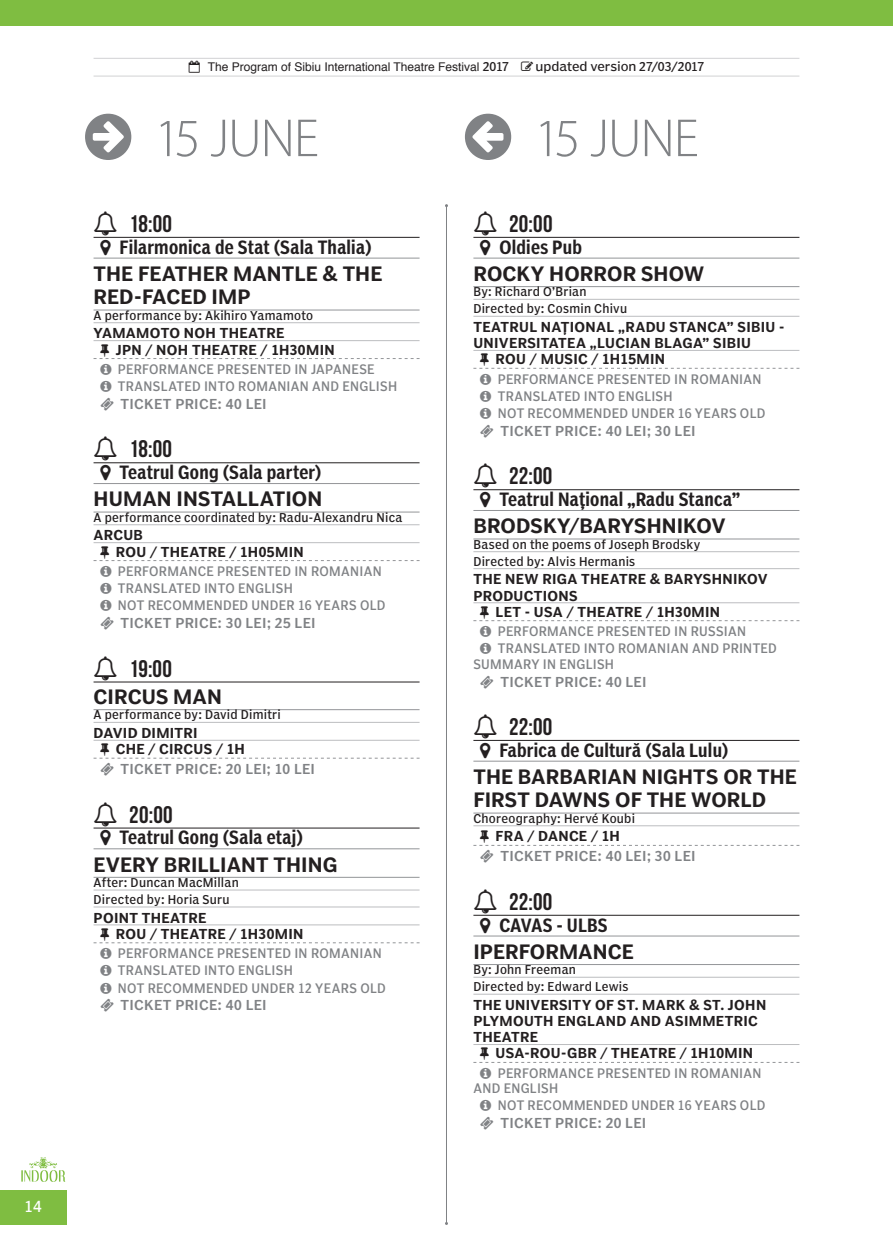
<style>
.page{position:relative;width:893px;height:1259px;background:#fff}
.page>*{position:absolute;margin:0;border:0;box-sizing:border-box;transform-origin:0 0}
.t1{font:300 54px "Myriad Pro";letter-spacing:-.02em;color:#808285}
.t2{font:24px "Bebas Neue";letter-spacing:.01em;color:#231f20}
.t3{font:19.5px/23.4px "Poynter Agate Regular Three";letter-spacing:.005em;color:#231f20}
.t4{font:18px "Poynter Agate Comp Three";letter-spacing:.015em;color:#231f20}
.t5{font:15px "Poynter Agate Regular One";color:#fff}
.t6{font:13.5px/16.2px "Poynter Agate Regular Three";letter-spacing:.025em;color:#231f20}
.t7{font:13.5px "Poynter Agate Regular Two";letter-spacing:.025em;color:#808285}
.t8{font:12.9px/17.1px "Poynter Agate Cond One";letter-spacing:.025em;color:#808285}
.t9{font:12px/17.1px "Poynter Agate Cond One";letter-spacing:.025em;color:#231f20}
.t10{font:12px "Helvetica";color:#231f20}
.t11{font:12px "Poynter Agate Regular One";color:#231f20}
.s1{font-family:"Poynter Agate Regular One"}
</style>
<div class="page">
<hr style="left:446px;top:206px;width:1px;height:1017px;background:#808285">
<hr style="left:94px;top:58px;width:705px;height:1px;background:#d1d2d4">
<hr style="left:94px;top:76px;width:705px;height:1px;background:#d1d2d4">
<div style="left:0;top:1191px;width:66px;height:34px;background:#7fbd41"></div>
<div style="left:0;top:0;width:893px;height:26px;background:#7fbd41"></div>
<svg style="left:21px;top:1157px;width:44px;height:24px"></svg>
<hr style="left:473px;top:237px;width:326px;height:1px;background:#231f20">
<hr style="left:473px;top:258px;width:326px;height:1px;background:#939598">
<hr style="left:473px;top:286px;width:326px;height:1px;background:#939598">
<hr style="left:473px;top:299px;width:326px;height:1px;background:#bcbdc0">
<hr style="left:473px;top:316px;width:326px;height:1px;background:#bcbdc0">
<hr style="left:473px;top:350px;width:326px;height:1px;background:#bcbdc0">
<hr style="left:473px;top:489px;width:326px;height:1px;background:#231f20">
<hr style="left:473px;top:510px;width:326px;height:1px;background:#939598">
<hr style="left:473px;top:538px;width:326px;height:1px;background:#939598">
<hr style="left:473px;top:551px;width:326px;height:1px;background:#bcbdc0">
<hr style="left:473px;top:568px;width:326px;height:1px;background:#bcbdc0">
<hr style="left:473px;top:602px;width:326px;height:1px;background:#bcbdc0">
<hr style="left:473px;top:740px;width:326px;height:1px;background:#231f20">
<hr style="left:473px;top:760px;width:326px;height:1px;background:#939598">
<hr style="left:473px;top:812px;width:326px;height:1px;background:#939598">
<hr style="left:473px;top:825px;width:326px;height:1px;background:#bcbdc0">
<hr style="left:473px;top:914px;width:326px;height:1px;background:#231f20">
<hr style="left:473px;top:935px;width:326px;height:1px;background:#939598">
<hr style="left:473px;top:964px;width:326px;height:1px;background:#939598">
<hr style="left:473px;top:976px;width:326px;height:1px;background:#bcbdc0">
<hr style="left:473px;top:993px;width:326px;height:1px;background:#bcbdc0">
<hr style="left:473px;top:1044px;width:326px;height:1px;background:#bcbdc0">
<hr style="left:94px;top:237px;width:326px;height:1px;background:#231f20">
<hr style="left:94px;top:258px;width:326px;height:1px;background:#939598">
<hr style="left:94px;top:309px;width:326px;height:1px;background:#939598">
<hr style="left:94px;top:322px;width:326px;height:1px;background:#bcbdc0">
<hr style="left:94px;top:340px;width:326px;height:1px;background:#bcbdc0">
<hr style="left:94px;top:462px;width:326px;height:1px;background:#231f20">
<hr style="left:94px;top:483px;width:326px;height:1px;background:#939598">
<hr style="left:94px;top:511px;width:326px;height:1px;background:#939598">
<hr style="left:94px;top:524px;width:326px;height:1px;background:#bcbdc0">
<hr style="left:94px;top:542px;width:326px;height:1px;background:#bcbdc0">
<hr style="left:94px;top:681px;width:326px;height:1px;background:#231f20">
<hr style="left:94px;top:709px;width:326px;height:1px;background:#939598">
<hr style="left:94px;top:722px;width:326px;height:1px;background:#bcbdc0">
<hr style="left:94px;top:740px;width:326px;height:1px;background:#bcbdc0">
<hr style="left:94px;top:827px;width:326px;height:1px;background:#231f20">
<hr style="left:94px;top:848px;width:326px;height:1px;background:#939598">
<hr style="left:94px;top:877px;width:326px;height:1px;background:#939598">
<hr style="left:94px;top:889px;width:326px;height:1px;background:#bcbdc0">
<hr style="left:94px;top:906px;width:326px;height:1px;background:#bcbdc0">
<hr style="left:94px;top:924px;width:326px;height:1px;background:#bcbdc0">
<svg style="left:474px;top:236px;width:23px;height:2px"></svg>
<svg style="left:473px;top:367px;width:326px;height:2px"></svg>
<svg style="left:474px;top:489px;width:23px;height:2px"></svg>
<svg style="left:473px;top:620px;width:326px;height:2px"></svg>
<svg style="left:474px;top:739px;width:23px;height:2px"></svg>
<svg style="left:473px;top:844px;width:326px;height:2px"></svg>
<svg style="left:474px;top:914px;width:23px;height:2px"></svg>
<svg style="left:473px;top:1062px;width:326px;height:1px"></svg>
<svg style="left:94px;top:236px;width:23px;height:2px"></svg>
<svg style="left:94px;top:358px;width:326px;height:1px"></svg>
<svg style="left:94px;top:462px;width:23px;height:2px"></svg>
<svg style="left:94px;top:560px;width:326px;height:1px"></svg>
<svg style="left:94px;top:757px;width:326px;height:2px"></svg>
<svg style="left:94px;top:827px;width:23px;height:2px"></svg>
<svg style="left:94px;top:942px;width:326px;height:2px"></svg>
<p class="t5" style="left:25px;top:1197px;width:19px">14</p>
<p class="t10" style="left:189px;top:58px;width:322px">✓ The Program of Sibiu International Theatre Festival <span class="s1">2017</span></p>
<p class="t11" style="left:535px;top:60px;width:170px">updated version 27/03/2017</p>
<h1 class="t1" style="left:154px;top:108px;width:166px">15 JUNE</h1>
<h1 class="t1" style="left:465px;top:108px;width:236px">◻ 15 JUNE</h1>
<h2 class="t2" style="left:129px;top:210px;width:44px">18:00</h2>
<h3 class="t4" style="left:119px;top:236px;width:254px">Filarmonica de Stat (Sala Thalia)</h3>
<h3 class="t3" style="left:94px;top:262px;width:290px">THE FEATHER MANTLE &amp; THE<br>RED-FACED IMP</h3>
<p class="t9" style="left:94px;top:306px;width:221px">A performance by: Akihiro Yamamoto</p>
<p class="t6" style="left:116px;top:325px;width:220px;text-indent:-22px">YAMAMOTO NOH THEATRE<br>JPN / NOH THEATRE / 1H30MIN</p>
<p class="t8" style="left:118px;top:360px;width:281px">PERFORMANCE PRESENTED IN JAPANESE<br>TRANSLATED INTO ROMANIAN AND ENGLISH</p>
<p class="t7" style="left:121px;top:396px;width:148px">TICKET PRICE: 40 LEI</p>
<h2 class="t2" style="left:129px;top:436px;width:44px">18:00</h2>
<h3 class="t4" style="left:119px;top:461px;width:204px">Teatrul Gong (Sala parter)</h3>
<h3 class="t3" style="left:94px;top:487px;width:230px">HUMAN INSTALLATION</h3>
<p class="t9" style="left:94px;top:508px;width:310px">A performance coordinated by: Radu-Alexandru Nica</p>
<p class="t6" style="left:116px;top:527px;width:189px;text-indent:-22px">ARCUB<br>ROU / THEATRE / 1H05MIN</p>
<p class="t8" style="left:118px;top:562px;width:269px">PERFORMANCE PRESENTED IN ROMANIAN<br>TRANSLATED INTO ENGLISH<br>NOT RECOMMENDED UNDER 16 YEARS OLD</p>
<p class="t7" style="left:121px;top:615px;width:197px">TICKET PRICE: 30 LEI; 25 LEI</p>
<h2 class="t2" style="left:129px;top:655px;width:44px">19:00</h2>
<h3 class="t3" style="left:94px;top:685px;width:130px">CIRCUS MAN</h3>
<p class="t9" style="left:94px;top:706px;width:189px">A performance by: David Dimitri</p>
<p class="t6" style="left:116px;top:725px;width:131px;text-indent:-22px">DAVID DIMITRI<br>CHE / CIRCUS / 1H</p>
<p class="t7" style="left:121px;top:761px;width:196px">TICKET PRICE: 20 LEI; 10 LEI</p>
<h2 class="t2" style="left:129px;top:801px;width:45px">20:00</h2>
<h3 class="t4" style="left:119px;top:826px;width:185px">Teatrul Gong (Sala etaj)</h3>
<h3 class="t3" style="left:94px;top:852px;width:245px">EVERY BRILLIANT THING</h3>
<p class="t9" style="left:94px;top:873px;width:147px">After: Duncan MacMillan<br>Directed by: Horia Suru</p>
<p class="t6" style="left:116px;top:909px;width:189px;text-indent:-22px">POINT THEATRE<br>ROU / THEATRE / 1H30MIN</p>
<p class="t8" style="left:118px;top:944px;width:270px">PERFORMANCE PRESENTED IN ROMANIAN<br>TRANSLATED INTO ENGLISH<br>NOT RECOMMENDED UNDER 12 YEARS OLD</p>
<p class="t7" style="left:121px;top:997px;width:148px">TICKET PRICE: 40 LEI</p>
<h2 class="t2" style="left:509px;top:210px;width:45px">20:00</h2>
<h3 class="t4" style="left:499px;top:236px;width:84px">Oldies Pub</h3>
<h3 class="t3" style="left:473px;top:262px;width:232px">ROCKY HORROR SHOW</h3>
<p class="t9" style="left:473px;top:283px;width:155px">By: Richard O’Brian<br>Directed by: Cosmin Chivu</p>
<p class="t6" style="left:473px;top:319px;width:312px">TEATRUL NAȚIONAL „RADU STANCA” SIBIU -</p>
<p class="t6" style="left:473px;top:335px;width:279px">UNIVERSITATEA „LUCIAN BLAGA” SIBIU</p>
<p class="t6" style="left:496px;top:351px;width:171px">ROU / MUSIC / 1H15MIN</p>
<p class="t8" style="left:498px;top:370px;width:269px">PERFORMANCE PRESENTED IN ROMANIAN<br>TRANSLATED INTO ENGLISH<br>NOT RECOMMENDED UNDER 16 YEARS OLD</p>
<p class="t7" style="left:500px;top:422px;width:197px">TICKET PRICE: 40 LEI; 30 LEI</p>
<h2 class="t2" style="left:509px;top:463px;width:45px">22:00</h2>
<h3 class="t4" style="left:499px;top:488px;width:242px">Teatrul Naţional „Radu Stanca”</h3>
<h3 class="t3" style="left:473px;top:514px;width:254px">BRODSKY/BARYSHNIKOV</h3>
<p class="t9" style="left:473px;top:535px;width:228px">Based on the poems of Joseph Brodsky<br>Directed by: Alvis Hermanis</p>
<p class="t6" style="left:473px;top:571px;width:296px">THE NEW RIGA THEATRE &amp; BARYSHNIKOV</p>
<p class="t6" style="left:473px;top:587px;width:106px">PRODUCTIONS</p>
<p class="t6" style="left:496px;top:603px;width:226px">LET - USA / THEATRE / 1H30MIN</p>
<p class="t8" style="left:498px;top:622px;width:281px">PERFORMANCE PRESENTED IN RUSSIAN<br>TRANSLATED INTO ROMANIAN AND PRINTED</p>
<p class="t8" style="left:473px;top:655px;width:142px">SUMMARY IN ENGLISH</p>
<p class="t7" style="left:500px;top:673px;width:148px">TICKET PRICE: 40 LEI</p>
<h2 class="t2" style="left:509px;top:713px;width:45px">22:00</h2>
<h3 class="t4" style="left:499px;top:739px;width:231px">Fabrica de Cultură (Sala Lulu)</h3>
<h3 class="t3" style="left:473px;top:765px;width:325px">THE BARBARIAN NIGHTS OR THE<br>FIRST DAWNS OF THE WORLD</h3>
<p class="t9" style="left:473px;top:809px;width:163px">Choreography: Hervé Koubi</p>
<p class="t6" style="left:496px;top:828px;width:126px">FRA / DANCE / 1H</p>
<p class="t7" style="left:500px;top:848px;width:197px">TICKET PRICE: 40 LEI; 30 LEI</p>
<h2 class="t2" style="left:509px;top:888px;width:45px">22:00</h2>
<h3 class="t4" style="left:499px;top:914px;width:110px">CAVAS - ULBS</h3>
<h3 class="t3" style="left:473px;top:939px;width:162px">IPERFORMANCE</h3>
<p class="t9" style="left:473px;top:961px;width:156px">By: John Freeman<br>Directed by: Edward Lewis</p>
<p class="t6" style="left:473px;top:996px;width:294px">THE UNIVERSITY OF ST. MARK &amp; ST. JOHN<br>PLYMOUTH ENGLAND AND ASIMMETRIC<br>THEATRE</p>
<p class="t6" style="left:496px;top:1045px;width:259px">USA-ROU-GBR / THEATRE / 1H10MIN</p>
<p class="t8" style="left:473px;top:1065px;width:290px;line-height:15.6px;text-indent:24px">PERFORMANCE PRESENTED IN ROMANIAN<br>AND ENGLISH</p>
<p class="t8" style="left:498px;top:1097px;width:269px">NOT RECOMMENDED UNDER 16 YEARS OLD</p>
<p class="t7" style="left:500px;top:1115px;width:147px">TICKET PRICE: 20 LEI</p>
</div>
